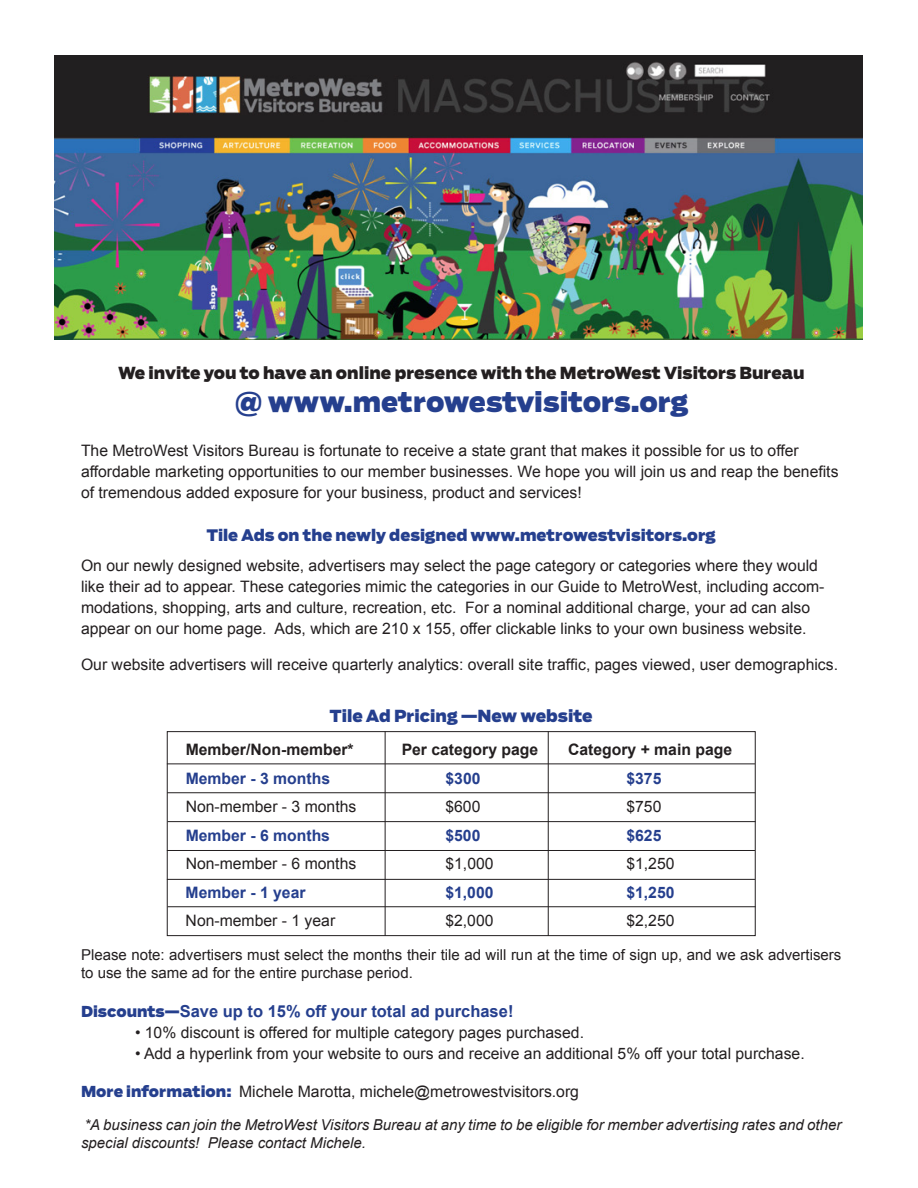
<style>
.page{position:relative;width:918px;height:1188px;background:#fff}
.page>*{position:absolute;margin:0;border:0;box-sizing:border-box;transform-origin:0 0}
.t1{font:900 27px "Salvo Sans";color:#253f8e}
.t2{font:900 16.5px "Salvo Sans";color:#231f20}
.t3{font:700 16.5px "Arial";color:#253f8e}
.t4{font:900 16.5px "Salvo Sans";color:#253f8e}
.t5{font:15.75px/21px "Arial";color:#231f20}
.t6{font:700 15.75px "Arial";color:#253f8e}
.t7{font:900 15.75px "Salvo Sans";color:#253f8e}
.t8{font:700 15.75px "Arial";color:#231f20}
.t9{font:15px/18px "Arial";color:#231f20}
.t10{font:italic 15px/18px "Arial";color:#231f20}
.s1{font-family:"Salvo Sans";font-weight:900;font-size:15px}
.s2{font-family:"Salvo Sans";font-weight:900;font-size:15px;color:#253f8e}
</style>
<div class="page">
<img style="left:54px;top:56px;width:809px;height:284px">
<hr style="left:167px;top:764px;width:588px;height:1px;background:#231f20">
<div style="left:167px;top:731px;width:589px;height:205px;border:1px solid #231f20"></div>
<hr style="left:167px;top:792px;width:588px;height:1px;background:#231f20">
<hr style="left:168px;top:821px;width:588px;height:1px;background:#231f20">
<hr style="left:167px;top:850px;width:588px;height:1px;background:#231f20">
<hr style="left:167px;top:879px;width:588px;height:1px;background:#231f20">
<hr style="left:168px;top:906px;width:588px;height:1px;background:#231f20">
<hr style="left:548px;top:731px;width:1px;height:205px;background:#231f20">
<hr style="left:385px;top:731px;width:1px;height:205px;background:#231f20">
<p class="t2" style="left:118px;top:361px;width:688px">We invite you to have an online presence with the MetroWest Visitors Bureau</p>
<h1 class="t1" style="left:234px;top:383px;width:455px">@ www.metrowestvisitors.org</h1>
<p class="t5" style="left:81px;top:440px;width:759px">The MetroWest Visitors Bureau is fortunate to receive a state grant that makes it possible for us to offer affordable marketing opportunities to our member businesses. We hope you will join us and reap the benefits of tremendous added exposure for your business, product and services!</p>
<p class="t7" style="left:207px;top:524px;width:510px">Tile Ads on the newly designed www.metrowestvisitors.org</p>
<p class="t5" style="left:81px;top:555px;width:745px">On our newly designed website, advertisers may select the page category or categories where they would like their ad to appear. These categories mimic the categories in our Guide to MetroWest, including accom&shy;modations, shopping, arts and culture, recreation, etc. For a nominal additional charge, your ad can also appear on our home page. Ads, which are 210 x 155, offer clickable links to your own business website.</p>
<p class="t5" style="left:81px;top:654px;width:759px">Our website advertisers will receive quarterly analytics: overall site traffic, pages viewed, user demographics.</p>
<p class="t4" style="left:330px;top:704px;width:264px">Tile Ad Pricing —New website</p>
<p class="t8" style="left:186px;top:739px;width:170px">Member/Non-member*</p>
<p class="t8" style="left:402px;top:739px;width:138px">Per category page</p>
<p class="t8" style="left:568px;top:739px;width:166px">Category + main page</p>
<p class="t6" style="left:186px;top:768px;width:146px">Member - 3 months</p>
<p class="t6" style="left:445px;top:768px;width:37px">$300</p>
<p class="t6" style="left:626px;top:768px;width:37px">$375</p>
<p class="t5" style="left:186px;top:796px;width:172px">Non-member - 3 months</p>
<p class="t5" style="left:445px;top:796px;width:37px">$600</p>
<p class="t5" style="left:626px;top:796px;width:37px">$750</p>
<p class="t6" style="left:186px;top:825px;width:146px">Member - 6 months</p>
<p class="t6" style="left:445px;top:825px;width:37px">$500</p>
<p class="t6" style="left:626px;top:825px;width:37px">$625</p>
<p class="t5" style="left:186px;top:853px;width:172px">Non-member - 6 months</p>
<p class="t5" style="left:445px;top:853px;width:50px">$1,000</p>
<p class="t5" style="left:626px;top:853px;width:50px">$1,250</p>
<p class="t6" style="left:186px;top:882px;width:121px">Member - 1 year</p>
<p class="t6" style="left:445px;top:882px;width:50px">$1,000</p>
<p class="t6" style="left:626px;top:882px;width:50px">$1,250</p>
<p class="t5" style="left:186px;top:910px;width:151px">Non-member - 1 year</p>
<p class="t5" style="left:445px;top:910px;width:50px">$2,000</p>
<p class="t5" style="left:626px;top:910px;width:50px">$2,250</p>
<p class="t9" style="left:81px;top:946px;width:762px">Please note: advertisers must select the months their tile ad will run at the time of sign up, and we ask advertisers to use the same ad for the entire purchase period.</p>
<p class="t3" style="left:81px;top:1001px;width:434px"><span class="s1">Discounts—</span>Save up to 15% off your total ad purchase!</p>
<p class="t5" style="left:135px;top:1023px;width:451px">• 10% discount is offered for multiple category pages purchased.</p>
<p class="t5" style="left:135px;top:1044px;width:671px">• Add a hyperlink from your website to ours and receive an additional 5% off your total purchase.</p>
<p class="t5" style="left:81px;top:1081px;width:500px"><span class="s2">More information:</span> Michele Marotta, michele@metrowestvisitors.org</p>
<p class="t10" style="left:81px;top:1116px;width:762px">*A business can join the MetroWest Visitors Bureau at any time to be eligible for member advertising rates and other special discounts! Please contact Michele.</p>
</div>
